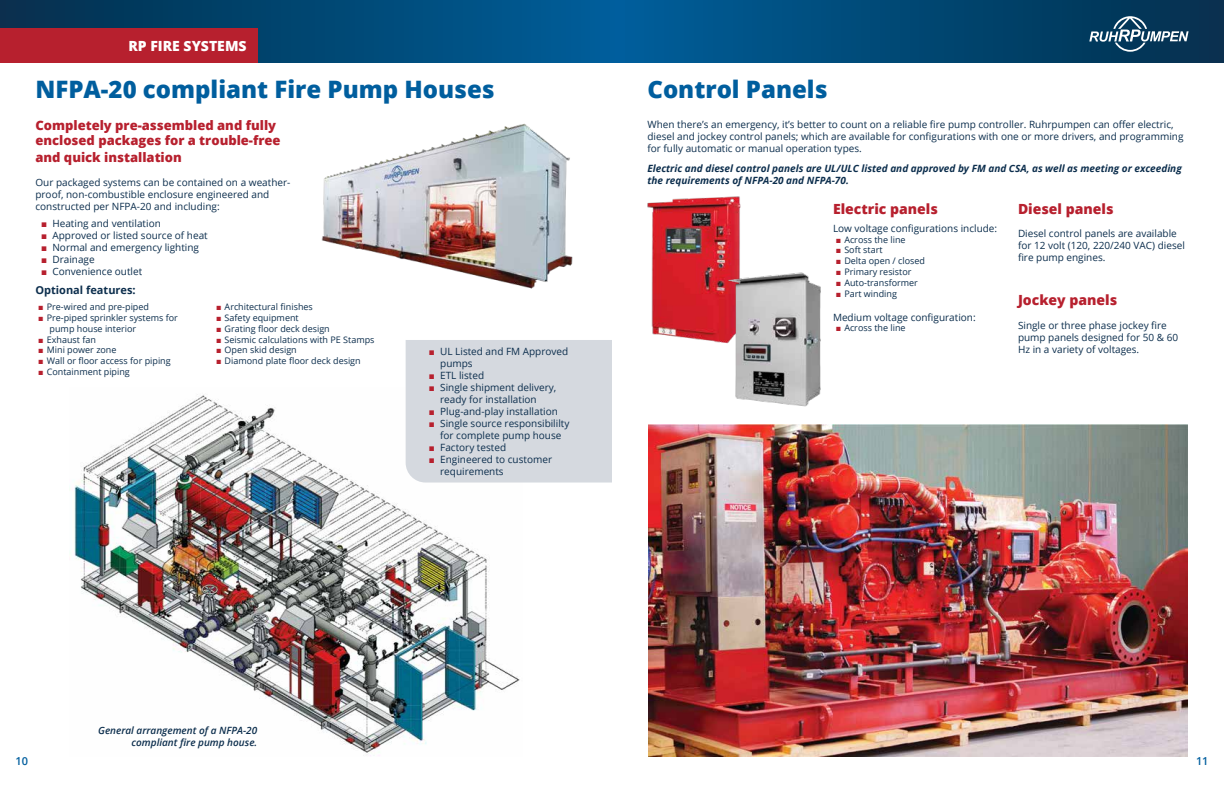
<style>
.page{position:relative;width:1224px;height:792px;background:#fff}
.page>*{position:absolute;margin:0;border:0;box-sizing:border-box;transform-origin:0 0}
.t1{font:800 24px "Open Sans";color:#005e9e}
.t2{font:800 14px "Open Sans";color:#b7202e}
.t3{font:800 14px "Open Sans";color:#fff}
.t4{font:800 13px/15.6px "Open Sans";color:#b7202e}
.t5{font:700 11px "Open Sans";color:#0c2e4d}
.t6{font:600 11px "Open Sans";color:#005e9e}
.t7{font:10px/12px "Open Sans";color:#0c2e4d}
.t8{font:italic 700 10px/12px "Open Sans";color:#0c2e4d}
.t9{font:italic 600 10px/12px "Open Sans";color:#0c2e4d;text-align:right}
.t10{font:9px/10.8px "Open Sans";color:#0c2e4d}
.s1{font-family:"Arial";font-weight:900;color:#b7202e}
</style>
<div class="page">
<img style="left:74px;top:387px;width:446px;height:369px">
<img style="left:321px;top:123px;width:252px;height:166px">
<img style="left:647px;top:196px;width:94px;height:147px">
<img style="left:725px;top:273px;width:96px;height:134px">
<div style="left:406px;top:340px;width:206px;height:143px;background:#d5d9df"></div>
<img style="left:648px;top:424px;width:539px;height:333px">
<svg style="left:0;top:0;width:1224px;height:62px;background:#004977"></svg>
<svg style="left:1089px;top:16px;width:100px;height:36px;background:#345d79"></svg>
<div style="left:0;top:28px;width:258px;height:34px;background:#b7202e"></div>
<h2 class="t3" style="left:128px;top:35px;width:120px">RP FIRE SYSTEMS</h2>
<h1 class="t1" style="left:35px;top:71px;width:461px">NFPA-20 compliant Fire Pump Houses</h1>
<h3 class="t4" style="left:35px;top:117px;width:247px">Completely pre-assembled and fully enclosed packages for a trouble-free</h3>
<h3 class="t4" style="left:35px;top:149px;width:148px">and quick installation</h3>
<p class="t7" style="left:35px;top:176px;width:256px">Our packaged systems can be contained on a weather&shy;proof, non-combustible enclosure engineered and constructed per NFPA-20 and including:</p>
<p class="t7" style="left:41px;top:217px;width:121px"><span class="s1">■</span> Heating and ventilation</p>
<p class="t7" style="left:41px;top:229px;width:168px"><span class="s1">■</span> Approved or listed source of heat</p>
<p class="t7" style="left:41px;top:241px;width:160px"><span class="s1">■</span> Normal and emergency lighting</p>
<p class="t7" style="left:41px;top:253px;width:55px"><span class="s1">■</span> Drainage</p>
<p class="t7" style="left:41px;top:265px;width:103px"><span class="s1">■</span> Convenience outlet</p>
<p class="t5" style="left:35px;top:282px;width:102px">Optional features:</p>
<p class="t10" style="left:38px;top:301px;width:112px"><span class="s1">■</span> Pre-wired and pre-piped</p>
<p class="t10" style="left:50px;top:312px;width:130px;text-indent:-11px"><span class="s1">■</span> Pre-piped sprinkler systems for pump house interior</p>
<p class="t10" style="left:38px;top:334px;width:59px"><span class="s1">■</span> Exhaust fan</p>
<p class="t10" style="left:38px;top:344px;width:80px"><span class="s1">■</span> Mini power zone</p>
<p class="t10" style="left:38px;top:355px;width:134px"><span class="s1">■</span> Wall or floor access for piping</p>
<p class="t10" style="left:38px;top:366px;width:93px"><span class="s1">■</span> Containment piping</p>
<p class="t10" style="left:216px;top:301px;width:98px"><span class="s1">■</span> Architectural finishes</p>
<p class="t10" style="left:216px;top:312px;width:84px"><span class="s1">■</span> Safety equipment</p>
<p class="t10" style="left:216px;top:323px;width:115px"><span class="s1">■</span> Grating floor deck design</p>
<p class="t10" style="left:216px;top:334px;width:160px"><span class="s1">■</span> Seismic calculations with PE Stamps</p>
<p class="t10" style="left:216px;top:344px;width:82px"><span class="s1">■</span> Open skid design</p>
<p class="t10" style="left:216px;top:355px;width:146px"><span class="s1">■</span> Diamond plate floor deck design</p>
<p class="t7" style="left:440px;top:345px;width:130px;text-indent:-11px"><span class="s1">■</span> UL Listed and FM Approved pumps</p>
<p class="t7" style="left:429px;top:369px;width:57px"><span class="s1">■</span> ETL listed</p>
<p class="t7" style="left:440px;top:381px;width:118px;text-indent:-11px"><span class="s1">■</span> Single shipment delivery, ready for installation</p>
<p class="t7" style="left:429px;top:405px;width:131px"><span class="s1">■</span> Plug-and-play installation</p>
<p class="t7" style="left:429px;top:417px;width:142px;text-align:center"><span class="s1">■</span> Single source responsibililty for complete pump house</p>
<p class="t7" style="left:429px;top:441px;width:79px"><span class="s1">■</span> Factory tested</p>
<p class="t7" style="left:440px;top:453px;width:113px;text-indent:-11px"><span class="s1">■</span> Engineered to customer requirements</p>
<h1 class="t1" style="left:647px;top:71px;width:182px">Control Panels</h1>
<p class="t7" style="left:647px;top:118px;width:538px">When there’s an emergency, it’s better to count on a reliable fire pump controller. Ruhrpumpen can offer electric, diesel and jockey control panels; which are available for configurations with one or more drivers, and programming for fully automatic or manual operation types.</p>
<p class="t8" style="left:647px;top:162px;width:536px">Electric and diesel control panels are UL/ULC listed and approved by FM and CSA, as well as meeting or exceeding the requirements of NFPA-20 and NFPA-70.</p>
<h2 class="t2" style="left:1018px;top:198px;width:97px">Diesel panels</h2>
<p class="t7" style="left:1018px;top:228px;width:168px">Diesel control panels are available for 12 volt (120, 220/240 VAC) diesel fire pump engines.</p>
<h2 class="t2" style="left:1018px;top:290px;width:101px">Jockey panels</h2>
<p class="t7" style="left:1018px;top:319px;width:162px">Single or three phase jockey fire pump panels designed for 50 &amp; 60<br>Hz in a variety of voltages.</p>
<h2 class="t2" style="left:833px;top:198px;width:106px">Electric panels</h2>
<p class="t7" style="left:833px;top:222px;width:166px">Low voltage configurations include:</p>
<p class="t10" style="left:836px;top:234px;width:71px"><span class="s1">■</span> Across the line</p>
<p class="t10" style="left:836px;top:245px;width:48px"><span class="s1">■</span> Soft start</p>
<p class="t10" style="left:836px;top:255px;width:91px"><span class="s1">■</span> Delta open / closed</p>
<p class="t10" style="left:836px;top:266px;width:77px"><span class="s1">■</span> Primary resistor</p>
<p class="t10" style="left:836px;top:277px;width:84px"><span class="s1">■</span> Auto-transformer</p>
<p class="t10" style="left:836px;top:288px;width:63px"><span class="s1">■</span> Part winding</p>
<p class="t7" style="left:833px;top:311px;width:144px">Medium voltage configuration:</p>
<p class="t10" style="left:836px;top:323px;width:71px"><span class="s1">■</span> Across the line</p>
<p class="t9" style="left:98px;top:724px;width:161px">General arrangement of a NFPA-20 compliant fire pump house.</p>
<p class="t6" style="left:15px;top:753px;width:14px">10</p>
<p class="t6" style="left:1196px;top:753px;width:14px">11</p>
</div>
